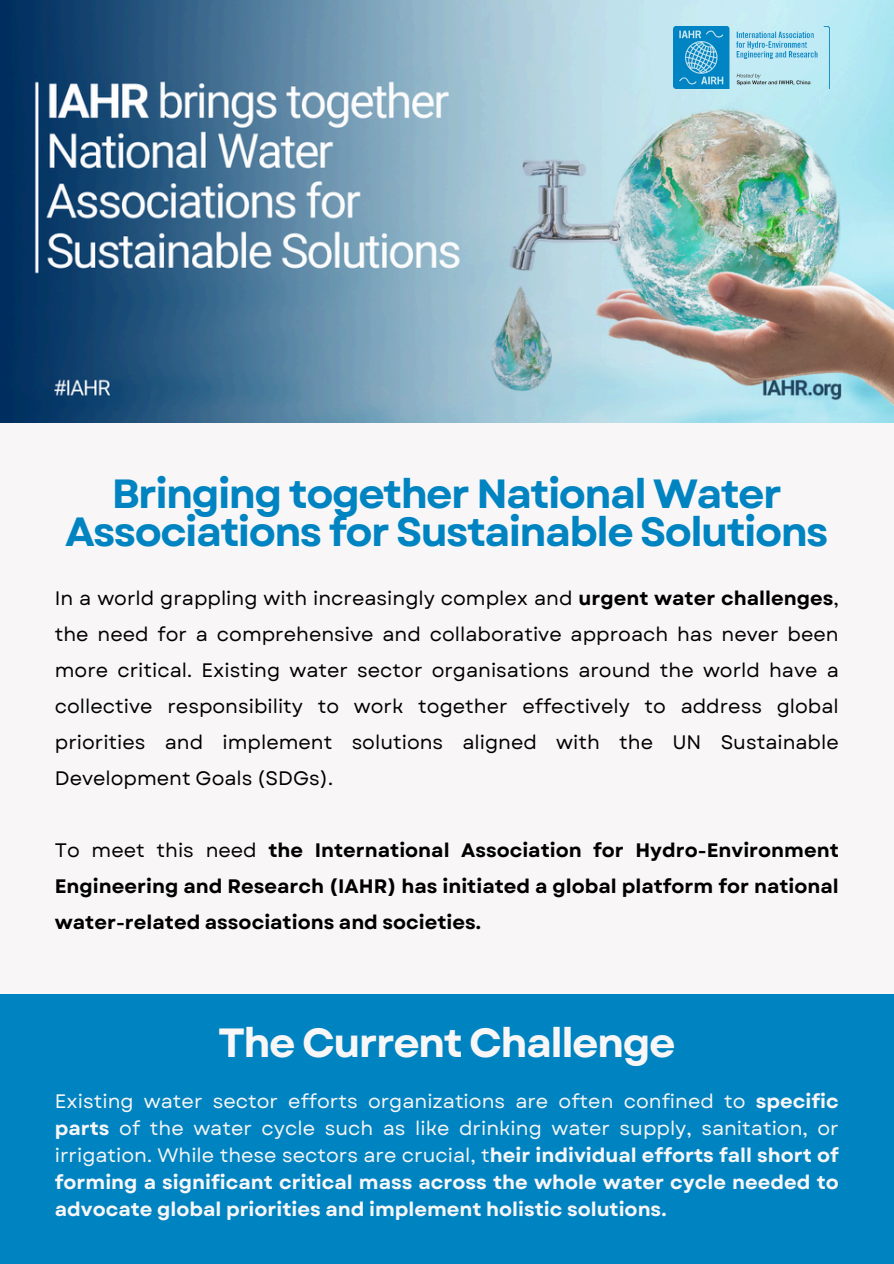
<style>
.page{position:relative;width:894px;height:1264px;background:#fff}
.page>*{position:absolute;margin:0;border:0;box-sizing:border-box;transform-origin:0 0}
.t1{font:700 40.8px/38.2px "Garet";letter-spacing:-.04em;color:#0084c1;text-align:center}
.t2{font:700 40.8px "Garet";letter-spacing:-.04em;color:#f8f6f6}
.t3{font:19.5px/36px "Garet";color:#000;text-align:justify}
.t4{font:700 19.5px/27px "Garet";color:#f8f6f6;text-align:justify}
.t5{font:700 19.5px/36px "Garet";color:#000;text-align:justify}
.s1{font-weight:700}
.s2{font-weight:400}
</style>
<div class="page">
<div style="left:0;top:0;width:893px;height:1263px;background:#f8f6f6"></div>
<img style="left:0;top:0;width:893px;height:422px">
<div style="left:0;top:993px;width:893px;height:270px;background:#0084c1"></div>
<img style="left:672px;top:27px;width:157px;height:62px">
<p class="t1" style="left:65px;top:474px;width:764px">Bringing together National Water<br>Associations for Sustainable Solutions</p>
<p class="t3" style="left:55px;top:580px;width:785px">In a world grappling with increasingly complex and <span class="s1">urgent water challenges</span>, the need for a comprehensive and collaborative approach has never been more critical. Existing water sector organisations around the world have a collective responsibility to work together effectively to address global priorities and implement solutions aligned with the UN Sustainable Development Goals (SDGs).</p>
<h1 class="t5" style="left:55px;top:832px;width:785px"><span class="s2">To meet this need</span> the International Association for Hydro-Environment Engineering and Research (IAHR) has initiated a global platform for national water-related associations and societies.</h1>
<p class="t2" style="left:218px;top:1013px;width:458px">The Current Challenge</p>
<h1 class="t4" style="left:55px;top:1087px;width:785px"><span class="s2">Existing water sector efforts organizations are often confined to</span> specific parts <span class="s2">of the water cycle such as like drinking water supply, sanitation, or irrigation. While these sectors are crucial, t</span>heir individual efforts fall short of forming a significant critical mass across the whole water cycle needed to advocate global priorities and implement holistic solutions.</h1>
</div>
